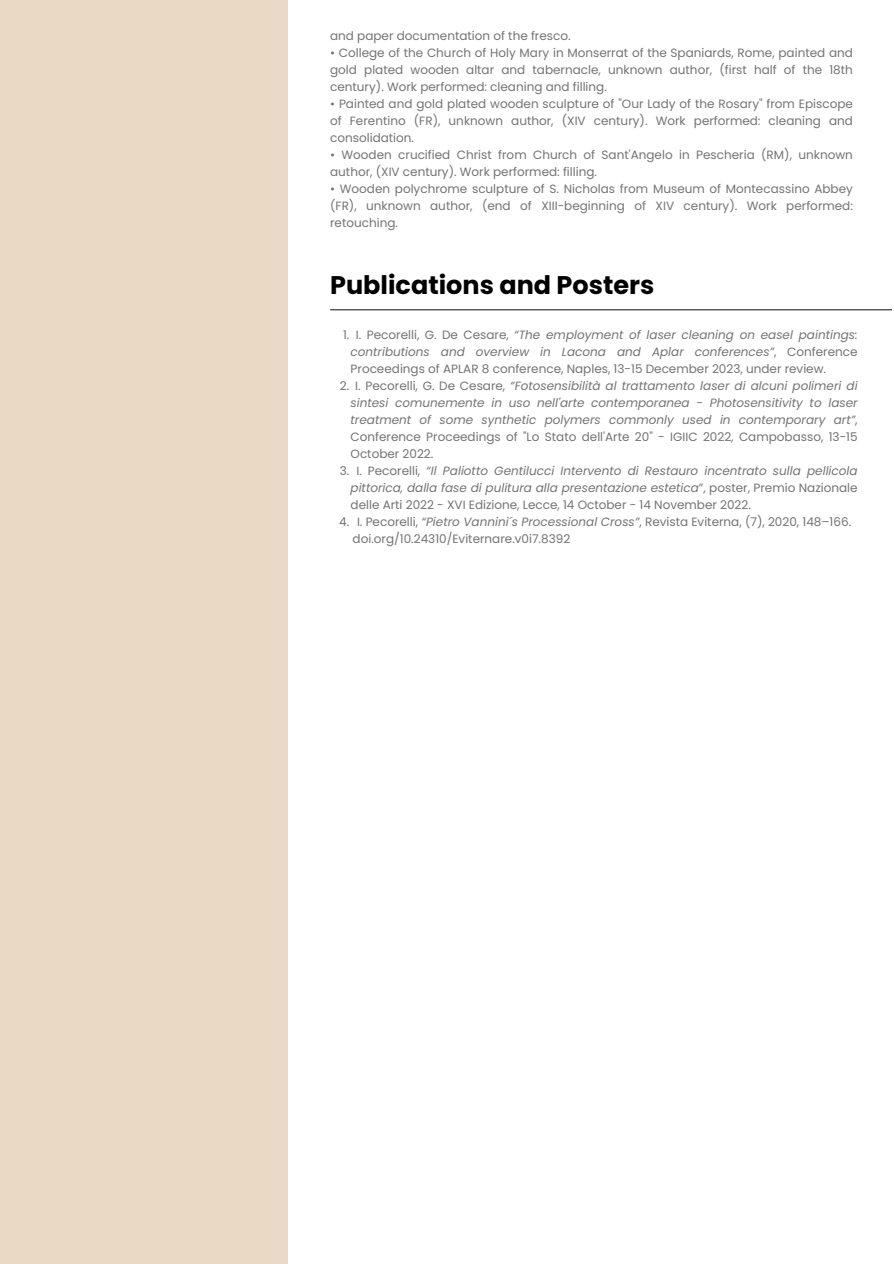
<style>
.page{position:relative;width:894px;height:1264px;background:#fff}
.page>*{position:absolute;margin:0;border:0;box-sizing:border-box;transform-origin:0 0}
.t1{font:700 25.5px "Poppins";color:#000}
.t2{font:12px/17px "Poppins";color:#737373;text-align:justify}
.t3{font:italic 12px/17px "Poppins";color:#737373;text-align:justify}
.s1{font-style:italic}
.s2{font-style:normal}
</style>
<div class="page">
<hr style="left:330px;top:309px;width:561px;height:1px;background:#272828">
<div style="left:0;top:0;width:288px;height:1263px;background:#ead9c5"></div>
<p class="t2" style="left:330px;top:27px;width:242px">and paper documentation of the fresco.</p>
<p class="t2" style="left:330px;top:44px;width:524px">• College of the Church of Holy Mary in Monserrat of the Spaniards, Rome, painted and gold plated wooden altar and tabernacle, unknown author, (first half of the 18th century). Work performed: cleaning and filling.</p>
<p class="t2" style="left:330px;top:95px;width:524px">• Painted and gold plated wooden sculpture of "Our Lady of the Rosary" from Episcope of Ferentino (FR), unknown author, (XIV century). Work performed: cleaning and consolidation.</p>
<p class="t2" style="left:330px;top:146px;width:524px">• Wooden crucified Christ from Church of Sant'Angelo in Pescheria (RM), unknown author, (XIV century). Work performed: filling.</p>
<h1 class="t2" style="left:330px;top:180px;width:524px">• Wooden polychrome sculpture of S. Nicholas from Museum of Montecassino Abbey (FR), unknown author, (end of XIII-beginning of XIV century). Work performed: retouching.</h1>
<p class="t1" style="left:330px;top:267px;width:325px">Publications and Posters</p>
<p class="t2" style="left:350px;top:326px;width:508px;text-indent:5px">I. Pecorelli, G. De Cesare, <span class="s1">“The employment of laser cleaning on easel paintings: contributions and overview in Lacona and Aplar conferences”</span>, Conference Proceedings of APLAR 8 conference, Naples, 13-15 December 2023, under review.</p>
<p class="t2" style="left:343px;top:326px;width:8px">1.</p>
<p class="t3" style="left:350px;top:377px;width:508px;text-indent:5px"><span class="s2">I. Pecorelli, G. De Cesare,</span> “Fotosensibilità al trattamento laser di alcuni polimeri di sintesi comunemente in uso nell'arte contemporanea - Photosensitivity to laser treatment of some synthetic polymers commonly used in contemporary art”<span class="s2">, Conference Proceedings of "Lo Stato dell'Arte 20" - IGIIC 2022, Campobasso, 13-15<br>October 2022.</span></p>
<p class="t2" style="left:340px;top:377px;width:11px">2.</p>
<p class="t3" style="left:350px;top:462px;width:508px;text-indent:6px"><span class="s2">I. Pecorelli,</span> “Il Paliotto Gentilucci Intervento di Restauro incentrato sulla pellicola pittorica, dalla fase di pulitura alla presentazione estetica<span class="s2">”, poster, Premio Nazionale delle Arti 2022 - XVI Edizione, Lecce, 14 October - 14 November 2022.</span></p>
<p class="t2" style="left:339px;top:462px;width:11px">3.</p>
<p class="t2" style="left:339px;top:513px;width:513px">4. I. Pecorelli, <span class="s1">“Pietro Vannini´s Processional Cross”</span>, Revista Eviterna, (7), 2020, 148–166.</p>
<p class="t2" style="left:352px;top:530px;width:219px">doi.org/10.24310/Eviternare.v0i7.8392</p>
</div>
